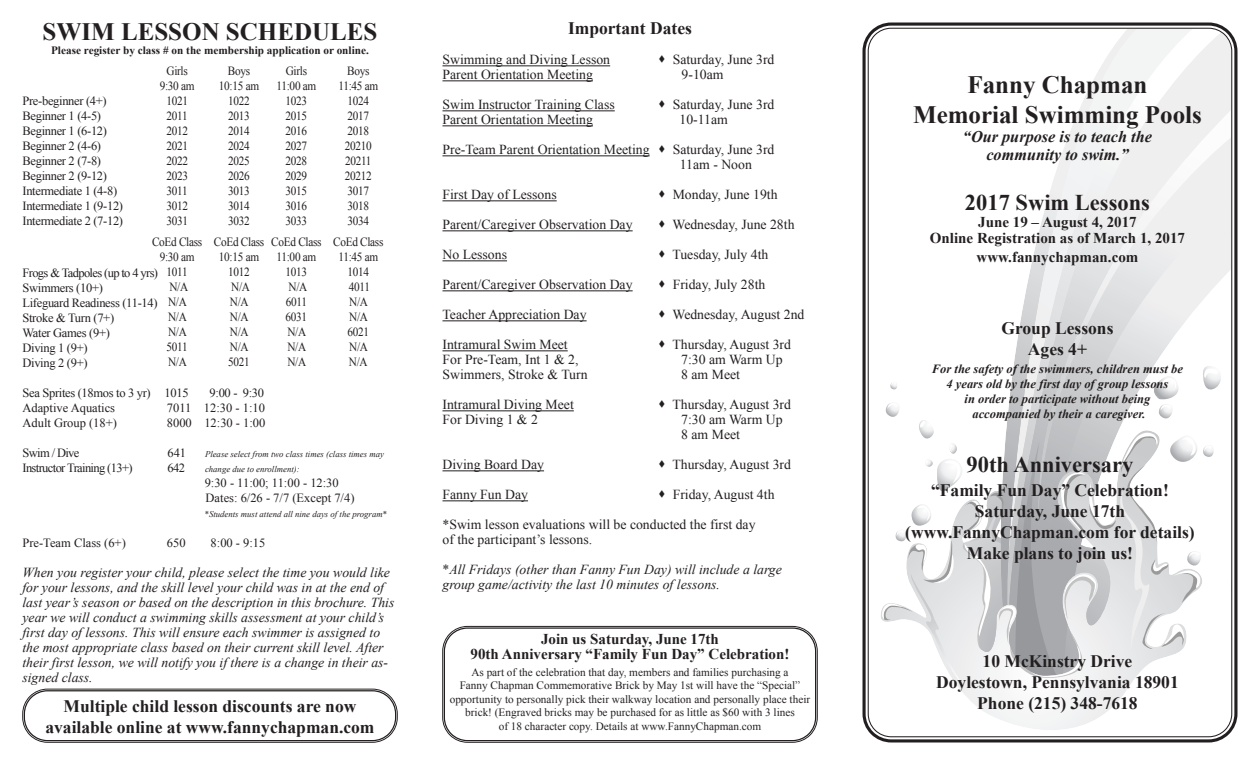
<style>
.page{position:relative;width:1260px;height:765px;background:#fff}
.page>*{position:absolute;margin:0;border:0;box-sizing:border-box;transform-origin:0 0}
.t1{font:700 25px/30px "Times New Roman";color:#231f20;text-align:center}
.t2{font:700 22.5px "Times New Roman";color:#231f20}
.t3{font:700 17.5px/21px "Times New Roman";color:#231f20;text-align:center}
.t4{font:italic 700 16.25px/18.8px "Times New Roman";color:#231f20;text-align:center}
.t5{font:700 15px/15px "Times New Roman";color:#231f20;text-align:center}
.t6{font:13.75px/30px "Times New Roman";color:#231f20}
.t7{font:italic 13.75px/15px "Times New Roman";color:#231f20}
.t8{font:12.5px/15px "Times New Roman";letter-spacing:-.025em;color:#231f20;text-align:center;scale:.9 1}
.t9{font:12.5px/15px "Times New Roman";letter-spacing:-.025em;color:#231f20}
.t10{font:italic 700 12.5px/15px "Times New Roman";color:#231f20;text-align:center}
.t11{font:12.5px/15px "Times New Roman";color:#231f20}
.t12{font:12.5px "Times New Roman";letter-spacing:-.05em;color:#231f20}
.t13{font:11.25px/13.5px "Times New Roman";color:#231f20;text-align:center}
.t14{font:700 11.25px "Times New Roman";color:#231f20}
.t15{font:italic 8.75px "Times New Roman";color:#231f20}
</style>
<div class="page">
<svg style="left:442px;top:626px;width:376px;height:117px"></svg>
<svg style="left:443px;top:627px;width:374px;height:115px"></svg>
<svg style="left:862px;top:22px;width:376px;height:721px"></svg>
<svg style="left:867px;top:27px;width:366px;height:711px"></svg>
<hr style="left:442px;top:65px;width:168px;height:1px;background:#231f20">
<hr style="left:442px;top:80px;width:151px;height:1px;background:#231f20">
<hr style="left:442px;top:110px;width:173px;height:1px;background:#231f20">
<hr style="left:442px;top:125px;width:151px;height:1px;background:#231f20">
<hr style="left:442px;top:155px;width:208px;height:1px;background:#231f20">
<hr style="left:442px;top:200px;width:115px;height:1px;background:#231f20">
<hr style="left:442px;top:230px;width:191px;height:1px;background:#231f20">
<hr style="left:442px;top:260px;width:65px;height:1px;background:#231f20">
<hr style="left:442px;top:290px;width:191px;height:1px;background:#231f20">
<hr style="left:442px;top:320px;width:145px;height:1px;background:#231f20">
<hr style="left:442px;top:350px;width:126px;height:1px;background:#231f20">
<hr style="left:442px;top:410px;width:132px;height:1px;background:#231f20">
<hr style="left:442px;top:470px;width:102px;height:1px;background:#231f20">
<hr style="left:442px;top:500px;width:86px;height:1px;background:#231f20">
<svg style="left:22px;top:689px;width:376px;height:54px"></svg>
<h1 class="t1" style="left:43px;top:17px;width:336px">SWIM LESSON SCHEDULES</h1>
<p class="t14" style="left:51px;top:44px;width:319px">Please register by class # on the membership application or online.</p>
<p class="t8" style="left:160px;top:63px;width:40px">Girls<br>9:30 am<br>1021<br>2011<br>2012<br>2021<br>2022<br>2023<br>3011<br>3012<br>3031</p>
<p class="t8" style="left:219px;top:63px;width:46px">Boys<br>10:15 am<br>1022<br>2013<br>2014<br>2024<br>2025<br>2026<br>3013<br>3014<br>3032</p>
<p class="t8" style="left:277px;top:63px;width:46px">Girls<br>11:00 am<br>1023<br>2015<br>2016<br>2027<br>2028<br>2029<br>3015<br>3016<br>3033</p>
<p class="t8" style="left:338px;top:63px;width:46px">Boys<br>11:45 am<br>1024<br>2017<br>2018<br>20210<br>20211<br>20212<br>3017<br>3018<br>3034</p>
<p class="t8" style="left:152px;top:235px;width:57px">CoEd Class<br>9:30 am<br>1011<br>N/A<br>N/A<br>N/A<br>N/A<br>5011<br>N/A</p>
<p class="t8" style="left:214px;top:235px;width:57px">CoEd Class<br>10:15 am<br>1012<br>N/A<br>N/A<br>N/A<br>N/A<br>N/A<br>5021</p>
<p class="t8" style="left:271px;top:235px;width:57px">CoEd Class<br>11:00 am<br>1013<br>N/A<br>6011<br>6031<br>N/A<br>N/A<br>N/A</p>
<p class="t8" style="left:333px;top:235px;width:57px">CoEd Class<br>11:45 am<br>1014<br>4011<br>N/A<br>N/A<br>6021<br>N/A<br>N/A</p>
<p class="t9" style="left:22px;top:93px;width:102px">Pre-beginner (4+)<br>Beginner 1 (4-5)<br>Beginner 1 (6-12)<br>Beginner 2 (4-6)<br>Beginner 2 (7-8)<br>Beginner 2 (9-12)<br>Intermediate 1 (4-8)<br>Intermediate 1 (9-12)<br>Intermediate 2 (7-12)</p>
<p class="t9" style="left:22px;top:265px;width:137px">Frogs &amp; Tadpoles (up to 4 yrs)<br>Swimmers (10+)<br>Lifeguard Readiness (11-14)<br>Stroke &amp; Turn (7+)<br>Water Games (9+)<br>Diving 1 (9+)<br>Diving 2 (9+)</p>
<p class="t9" style="left:22px;top:385px;width:168px">Sea Sprites (18mos to 3 yr) 1015</p>
<p class="t9" style="left:210px;top:385px;width:56px">9:00 - 9:30</p>
<p class="t11" style="left:22px;top:400px;width:94px">Adaptive Aquatics</p>
<p class="t11" style="left:167px;top:400px;width:100px">7011 12:30 - 1:10</p>
<p class="t11" style="left:22px;top:415px;width:96px">Adult Group (18+)</p>
<p class="t11" style="left:167px;top:415px;width:100px">8000 12:30 - 1:00</p>
<p class="t12" style="left:22px;top:446px;width:58px">Swim / Dive</p>
<p class="t9" style="left:167px;top:445px;width:20px">641</p>
<p class="t15" style="left:205px;top:449px;width:181px">Please select from two class times (class times may</p>
<p class="t12" style="left:22px;top:461px;width:112px">Instructor Training (13+)</p>
<p class="t9" style="left:167px;top:460px;width:19px">642</p>
<p class="t15" style="left:205px;top:464px;width:96px">change due to enrollment):</p>
<p class="t11" style="left:205px;top:475px;width:151px">9:30 - 11:00; 11:00 - 12:30<br>Dates: 6/26 - 7/7 (Except 7/4)</p>
<p class="t15" style="left:205px;top:509px;width:184px">*Students must attend all nine days of the program*</p>
<p class="t11" style="left:22px;top:535px;width:105px">Pre-Team Class (6+)</p>
<p class="t9" style="left:167px;top:535px;width:20px">650</p>
<p class="t9" style="left:211px;top:535px;width:56px">8:00 - 9:15</p>
<p class="t7" style="left:22px;top:565px;width:374px">When you register your child, please select the time you would like for your lessons, and the skill level your child was in at the end of last year’s season or based on the description in this brochure. This year we will conduct a swimming skills assessment at your child’s first day of lessons. This will ensure each swimmer is assigned to the most appropriate class based on their current skill level. After their first lesson, we will notify you if there is a change in their as&shy;signed class.</p>
<p class="t3" style="left:45px;top:696px;width:331px">Multiple child lesson discounts are now available online at www.fannychapman.com</p>
<p class="t3" style="left:568px;top:18px;width:125px">Important Dates</p>
<p class="t6" style="left:442px;top:45px;width:169px">Swimming and Diving Lesson</p>
<p class="t6" style="left:658px;top:45px;width:118px">• Saturday, June 3rd</p>
<p class="t6" style="left:443px;top:60px;width:152px">Parent Orientation Meeting</p>
<p class="t6" style="left:682px;top:60px;width:44px">9-10am</p>
<p class="t6" style="left:442px;top:90px;width:174px">Swim Instructor Training Class</p>
<p class="t6" style="left:658px;top:90px;width:118px">• Saturday, June 3rd</p>
<p class="t6" style="left:443px;top:105px;width:152px">Parent Orientation Meeting</p>
<p class="t6" style="left:442px;top:105px;width:334px;text-indent:237px">10-11am<br>Pre-Team Parent Orientation Meeting • Saturday, June 3rd</p>
<p class="t6" style="left:680px;top:150px;width:74px">11am - Noon</p>
<p class="t6" style="left:443px;top:180px;width:116px">First Day of Lessons</p>
<p class="t6" style="left:658px;top:180px;width:121px">• Monday, June 19th</p>
<p class="t6" style="left:443px;top:210px;width:192px">Parent/Caregiver Observation Day</p>
<p class="t6" style="left:658px;top:210px;width:138px">• Wednesday, June 28th</p>
<p class="t6" style="left:442px;top:240px;width:66px">No Lessons</p>
<p class="t6" style="left:658px;top:240px;width:112px">• Tuesday, July 4th</p>
<p class="t6" style="left:442px;top:270px;width:192px">Parent/Caregiver Observation Day</p>
<p class="t6" style="left:658px;top:270px;width:109px">• Friday, July 28th</p>
<p class="t6" style="left:442px;top:300px;width:146px">Teacher Appreciation Day</p>
<p class="t6" style="left:658px;top:300px;width:148px">• Wednesday, August 2nd</p>
<p class="t6" style="left:442px;top:330px;width:127px">Intramural Swim Meet</p>
<p class="t6" style="left:658px;top:330px;width:134px">• Thursday, August 3rd</p>
<p class="t6" style="left:442px;top:345px;width:138px">For Pre-Team, Int 1 &amp; 2,</p>
<p class="t6" style="left:681px;top:345px;width:103px">7:30 am Warm Up</p>
<p class="t6" style="left:443px;top:360px;width:147px">Swimmers, Stroke &amp; Turn</p>
<p class="t6" style="left:681px;top:360px;width:60px">8 am Meet</p>
<p class="t6" style="left:443px;top:390px;width:133px">Intramural Diving Meet</p>
<p class="t6" style="left:658px;top:390px;width:134px">• Thursday, August 3rd</p>
<p class="t6" style="left:442px;top:405px;width:97px">For Diving 1 &amp; 2</p>
<p class="t6" style="left:681px;top:412px;width:103px;line-height:15px">7:30 am Warm Up<br>8 am Meet</p>
<p class="t6" style="left:443px;top:450px;width:103px">Diving Board Day</p>
<p class="t6" style="left:658px;top:450px;width:134px">• Thursday, August 3rd</p>
<p class="t6" style="left:442px;top:480px;width:87px">Fanny Fun Day</p>
<p class="t6" style="left:442px;top:480px;width:334px;text-indent:216px">• Friday, August 4th *Swim lesson evaluations will be conducted the first day</p>
<p class="t6" style="left:442px;top:525px;width:151px">of the participant’s lessons.</p>
<p class="t7" style="left:442px;top:562px;width:341px">*All Fridays (other than Fanny Fun Day) will include a large group game/activity the last 10 minutes of lessons.</p>
<p class="t5" style="left:471px;top:631px;width:320px">Join us Saturday, June 17th<br>90th Anniversary “Family Fun Day” Celebration!</p>
<p class="t13" style="left:450px;top:665px;width:362px">As part of the celebration that day, members and families purchasing a<br>Fanny Chapman Commemorative Brick by May 1st will have the “Special” opportunity to personally pick their walkway location and personally place their brick! (Engraved bricks may be purchased for as little as $60 with 3 lines<br>of 18 character copy. Details at www.FannyChapman.com</p>
<h1 class="t1" style="left:913px;top:69px;width:290px">Fanny Chapman<br>Memorial Swimming Pools</h1>
<p class="t4" style="left:963px;top:127px;width:191px">“Our purpose is to teach the community to swim.”</p>
<h2 class="t2" style="left:965px;top:190px;width:187px">2017 Swim Lessons</h2>
<p class="t5" style="left:930px;top:213px;width:257px;line-height:16.2px">June 19 – August 4, 2017<br>Online Registration as of March 1, 2017</p>
<p class="t5" style="left:977px;top:249px;width:163px">www.fannychapman.com</p>
<p class="t3" style="left:1001px;top:318px;width:114px">Group Lessons<br>Ages 4+</p>
<p class="t10" style="left:932px;top:361px;width:253px">For the safety of the swimmers, children must be 4 years old by the first day of group lessons<br>in order to participate without being accompanied by their a caregiver.</p>
<h2 class="t2" style="left:967px;top:452px;width:168px">90th Anniversary</h2>
<p class="t3" style="left:905px;top:479px;width:291px">“Family Fun Day” Celebration!<br>Saturday, June 17th (www.FannyChapman.com for details)<br>Make plans to join us!</p>
<p class="t3" style="left:936px;top:651px;width:244px">10 McKinstry Drive<br>Doylestown, Pennsylvania 18901<br>Phone (215) 348-7618</p>
</div>
